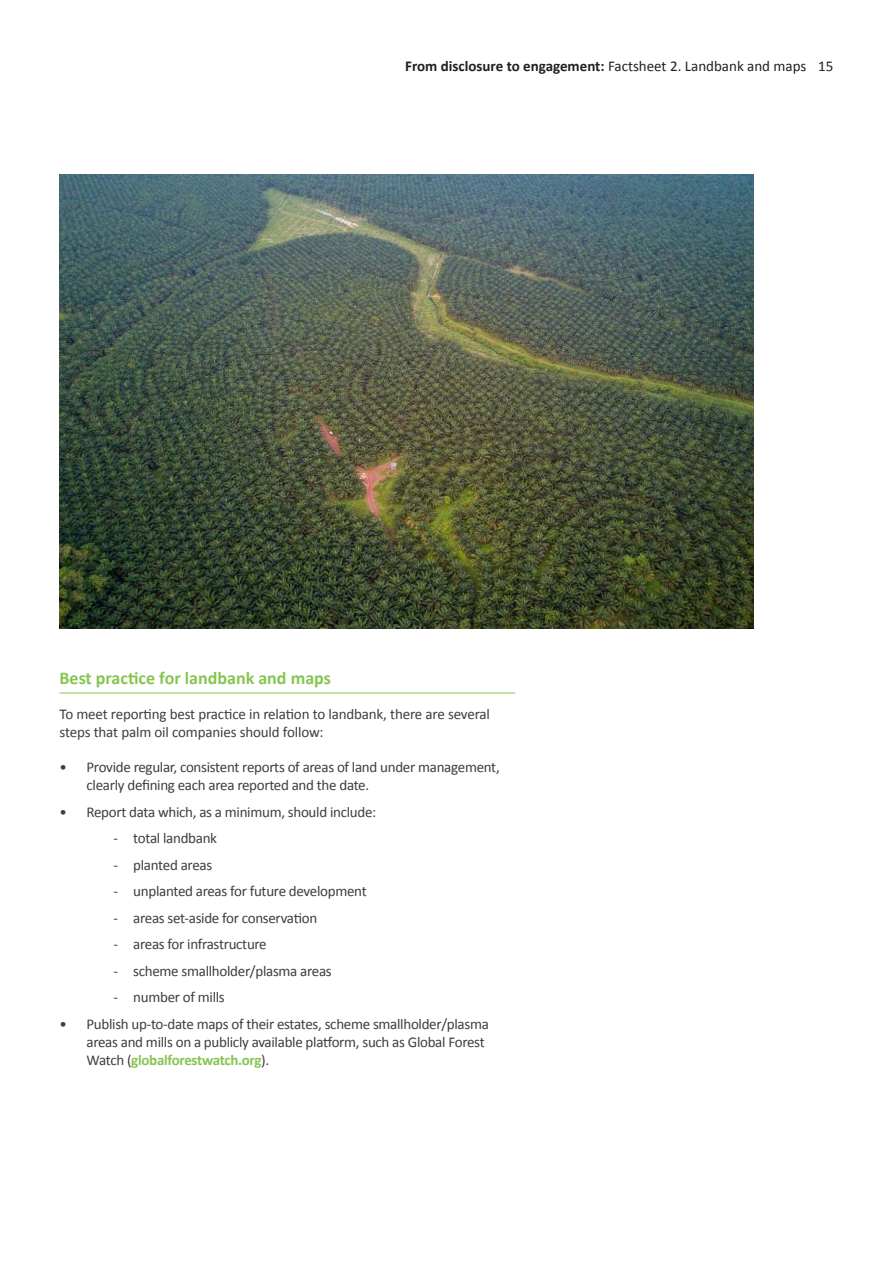
<style>
.page{position:relative;width:893px;height:1263px;background:#fff}
.page>*{position:absolute;margin:0;border:0;box-sizing:border-box;transform-origin:0 0}
.t1{font:700 18px "Calibri";color:#86c551}
.t2{font:15px/18px "Calibri";letter-spacing:-.02em;color:#3e3e3f}
.t3{font:700 15px "Calibri";color:#231f20}
.t4{font:15px "Calibri";color:#231f20}
.s1{font-weight:400}
.s2{font-weight:700;color:#86c551}
</style>
<div class="page">
<hr style="left:60px;top:693px;width:455px;height:1px;background:#86c551">
<img style="left:60px;top:175px;width:694px;height:453px">
<p class="t3" style="left:405px;top:56px;width:403px">From disclosure to engagement: <span class="s1">Factsheet 2. Landbank and maps</span></p>
<p class="t4" style="left:818px;top:56px;width:17px">15</p>
<p class="t1" style="left:60px;top:667px;width:273px">Best practice for landbank and maps</p>
<p class="t2" style="left:60px;top:705px;width:432px">To meet reporting best practice in relation to landbank, there are several steps that palm oil companies should follow:</p>
<p class="t2" style="left:87px;top:758px;width:415px;text-indent:-27px">• Provide regular, consistent reports of areas of land under management, clearly defining each area reported and the date.</p>
<p class="t2" style="left:60px;top:803px;width:318px">• Report data which, as a minimum, should include:</p>
<p class="t2" style="left:114px;top:829px;width:105px">- total landbank</p>
<p class="t2" style="left:114px;top:856px;width:100px">- planted areas</p>
<p class="t2" style="left:114px;top:882px;width:255px">- unplanted areas for future development</p>
<p class="t2" style="left:114px;top:909px;width:205px">- areas set-aside for conservation</p>
<p class="t2" style="left:114px;top:935px;width:155px">- areas for infrastructure</p>
<p class="t2" style="left:114px;top:962px;width:220px">- scheme smallholder/plasma areas</p>
<p class="t2" style="left:114px;top:988px;width:113px">- number of mills</p>
<p class="t2" style="left:87px;top:1015px;width:404px;text-indent:-27px">• Publish up-to-date maps of their estates, scheme smallholder/plasma areas and mills on a publicly available platform, such as Global Forest<br>Watch (<span class="s2">globalforestwatch.org</span>).</p>
</div>
